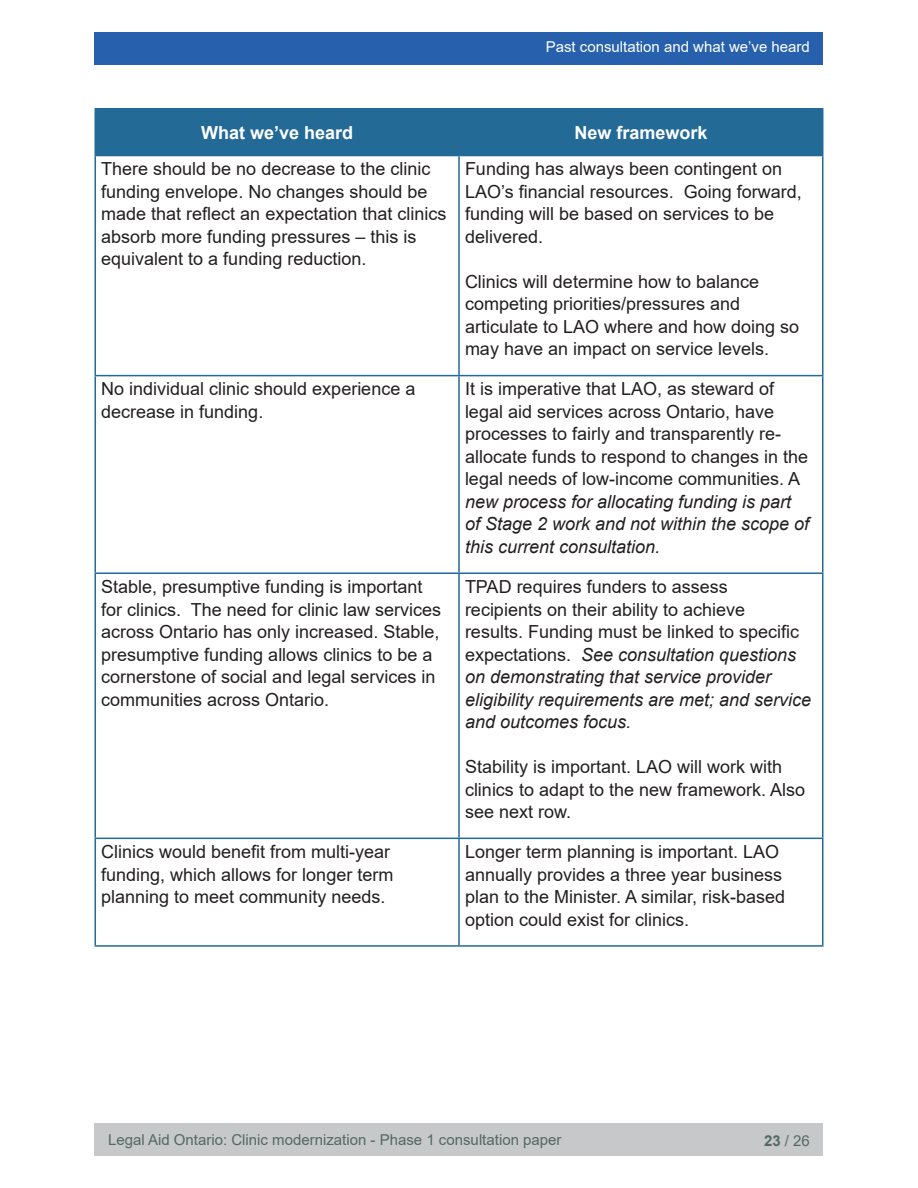
<style>
.page{position:relative;width:918px;height:1188px;background:#fff}
.page>*{position:absolute;margin:0;border:0;box-sizing:border-box;transform-origin:0 0}
.t1{font:18px/22.5px "Arial";color:#231f20}
.t2{font:italic 18px/22.5px "Arial";color:#231f20}
.t3{font:700 18px "Arial";color:#fff}
.t4{font:15px "Arial";color:#546964}
.t5{font:15px "Arial";color:#fff}
.s1{font-style:italic}
.s2{font-style:normal}
.s3{font-weight:700}
</style>
<div class="page">
<div style="left:94px;top:1123px;width:730px;height:33px;background:#c6c8c9"></div>
<div style="left:94px;top:32px;width:730px;height:33px;background:#2761ae"></div>
<div style="left:96px;top:110px;width:726px;height:45px;background:#236a97"></div>
<hr style="left:94px;top:108px;width:365px;height:2px;background:#236a97">
<hr style="left:94px;top:109px;width:2px;height:46px;background:#236a97">
<hr style="left:459px;top:108px;width:365px;height:2px;background:#236a97">
<hr style="left:458px;top:109px;width:2px;height:46px;background:#236a97">
<hr style="left:822px;top:109px;width:2px;height:46px;background:#236a97">
<hr style="left:94px;top:155px;width:365px;height:1px;background:#236a97">
<hr style="left:459px;top:155px;width:365px;height:1px;background:#236a97">
<hr style="left:94px;top:156px;width:2px;height:219px;background:#236a97">
<hr style="left:458px;top:156px;width:2px;height:219px;background:#236a97">
<hr style="left:822px;top:156px;width:2px;height:219px;background:#236a97">
<hr style="left:94px;top:375px;width:365px;height:1px;background:#236a97">
<hr style="left:94px;top:376px;width:2px;height:196px;background:#236a97">
<hr style="left:459px;top:375px;width:365px;height:1px;background:#236a97">
<hr style="left:458px;top:376px;width:2px;height:196px;background:#236a97">
<hr style="left:822px;top:376px;width:2px;height:196px;background:#236a97">
<hr style="left:94px;top:572px;width:365px;height:2px;background:#236a97">
<hr style="left:94px;top:574px;width:2px;height:264px;background:#236a97">
<hr style="left:459px;top:572px;width:365px;height:2px;background:#236a97">
<hr style="left:458px;top:574px;width:2px;height:264px;background:#236a97">
<hr style="left:822px;top:574px;width:2px;height:264px;background:#236a97">
<hr style="left:94px;top:838px;width:365px;height:1px;background:#236a97">
<hr style="left:94px;top:839px;width:2px;height:106px;background:#236a97">
<hr style="left:459px;top:838px;width:365px;height:1px;background:#236a97">
<hr style="left:458px;top:839px;width:2px;height:106px;background:#236a97">
<hr style="left:822px;top:839px;width:2px;height:106px;background:#236a97">
<hr style="left:94px;top:945px;width:365px;height:2px;background:#236a97">
<hr style="left:459px;top:945px;width:365px;height:2px;background:#236a97">
<p class="t5" style="left:546px;top:37px;width:266px">Past consultation and what we’ve heard</p>
<p class="t3" style="left:201px;top:120px;width:154px">What we’ve heard</p>
<p class="t3" style="left:574px;top:120px;width:135px">New framework</p>
<p class="t1" style="left:101px;top:158px;width:347px">There should be no decrease to the clinic funding envelope. No changes should be made that reflect an expectation that clinics absorb more funding pressures – this is equivalent to a funding reduction.</p>
<p class="t1" style="left:465px;top:158px;width:338px">Funding has always been contingent on<br>LAO’s financial resources. Going forward, funding will be based on services to be delivered.</p>
<p class="t1" style="left:465px;top:270px;width:336px">Clinics will determine how to balance competing priorities/pressures and articulate to LAO where and how doing so may have an impact on service levels.</p>
<p class="t1" style="left:101px;top:378px;width:316px">No individual clinic should experience a decrease in funding.</p>
<p class="t1" style="left:465px;top:378px;width:346px">It is imperative that LAO, as steward of legal aid services across Ontario, have processes to fairly and transparently re&shy;allocate funds to respond to changes in the legal needs of low-income communities. A <span class="s1">new process for allocating funding is part of Stage 2 work and not within the scope of this current consultation.</span></p>
<p class="t1" style="left:101px;top:575px;width:341px">Stable, presumptive funding is important for clinics. The need for clinic law services across Ontario has only increased. Stable, presumptive funding allows clinics to be a cornerstone of social and legal services in communities across Ontario.</p>
<p class="t2" style="left:465px;top:576px;width:348px"><span class="s2">TPAD requires funders to assess<br>recipients on their ability to achieve<br>results. Funding must be linked to specific expectations.</span> See consultation questions on demonstrating that service provider eligibility requirements are met; and service and outcomes focus.</p>
<p class="t1" style="left:465px;top:755px;width:342px">Stability is important. LAO will work with clinics to adapt to the new framework. Also see next row.</p>
<p class="t1" style="left:101px;top:841px;width:294px">Clinics would benefit from multi-year funding, which allows for longer term planning to meet community needs.</p>
<p class="t1" style="left:465px;top:841px;width:322px">Longer term planning is important. LAO annually provides a three year business plan to the Minister. A similar, risk-based option could exist for clinics.</p>
<p class="t4" style="left:108px;top:1129px;width:455px">Legal Aid Ontario: Clinic modernization - Phase 1 consultation paper</p>
<p class="t4" style="left:764px;top:1130px;width:47px"><span class="s3">23</span> / 26</p>
</div>
